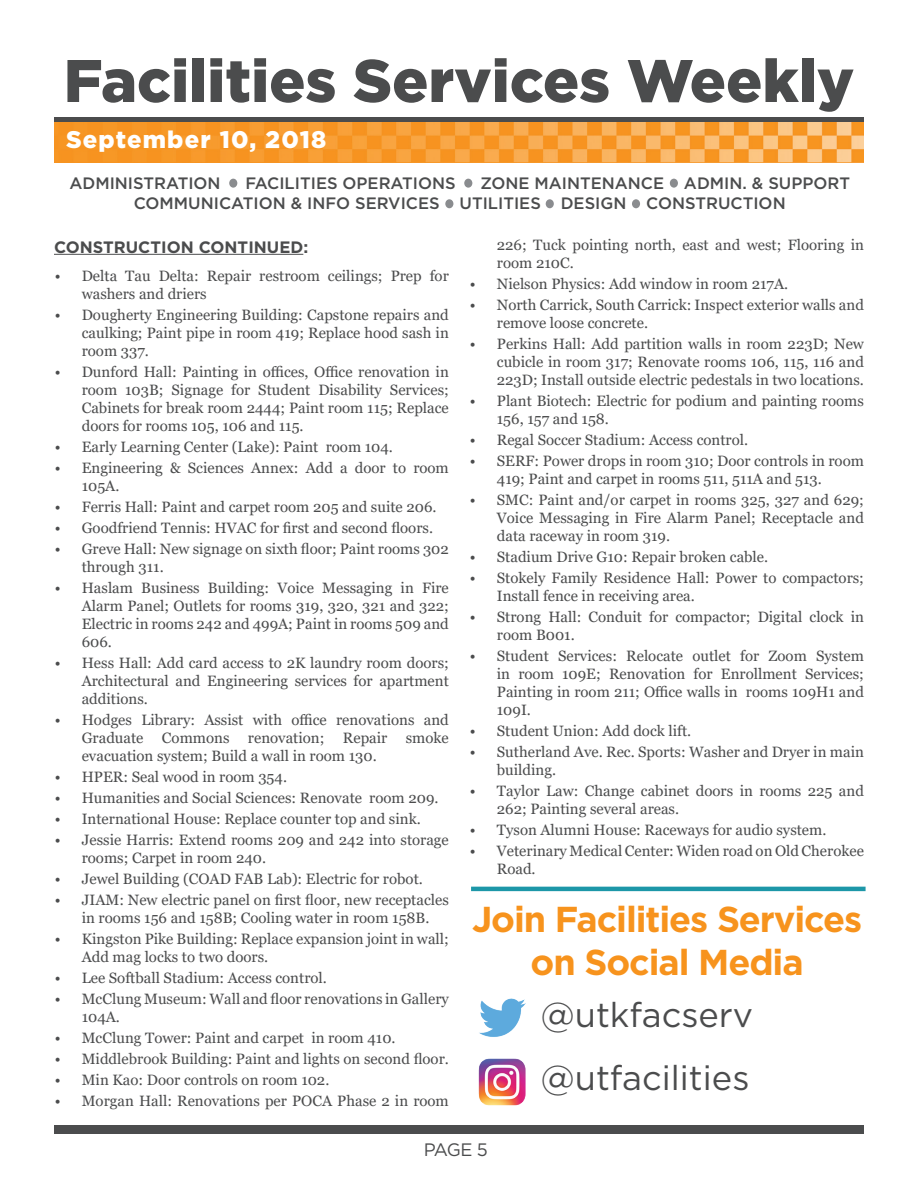
<style>
.page{position:relative;width:918px;height:1188px;background:#fff}
.page>*{position:absolute;margin:0;border:0;box-sizing:border-box;transform-origin:0 0}
.t1{font:900 60px "Gotham";color:#4b4c4d}
.t2{font:700 36px/43.2px "Gotham";letter-spacing:-.03em;color:#f7931d;text-align:center}
.t3{font:34.5px/62.4px "Gotham";color:#4b4c4d}
.t4{font:900 24px "Gotham";letter-spacing:.05em;color:#fff}
.t5{font:18px "Gotham";color:#4b4c4d}
.t6{font:500 16.5px/19.8px "Gotham";color:#4b4c4d}
.t7{font:700 16.5px "Gotham";color:#4b4c4d}
.t8{font:15px/18px "Georgia";color:#4b4c4d}
</style>
<div class="page">
<div style="left:229px;top:179px;width:8px;height:9px;background:#8a8c8f;border-radius:50%"></div>
<div style="left:445px;top:199px;width:8px;height:9px;background:#8a8c8f;border-radius:50%"></div>
<div style="left:670px;top:179px;width:8px;height:9px;background:#8a8c8f;border-radius:50%"></div>
<div style="left:464px;top:179px;width:8px;height:9px;background:#8a8c8f;border-radius:50%"></div>
<div style="left:546px;top:199px;width:8px;height:9px;background:#8a8c8f;border-radius:50%"></div>
<div style="left:632px;top:199px;width:8px;height:9px;background:#8a8c8f;border-radius:50%"></div>
<div style="left:54px;top:1125px;width:810px;height:9px;background:#4b4c4d"></div>
<div style="left:54px;top:117px;width:810px;height:6px;background:#4b4c4d"></div>
<img style="left:54px;top:122px;width:810px;height:40px">
<hr style="left:54px;top:254px;width:249px;height:1px;background:#4b4c4d">
<img style="left:479px;top:998px;width:47px;height:39px">
<img style="left:479px;top:1058px;width:47px;height:47px">
<hr style="left:471px;top:887px;width:395px;height:4px;background:#1d97a8">
<h1 class="t1" style="left:64px;top:39px;width:792px">Facilities Services Weekly</h1>
<h3 class="t4" style="left:66px;top:123px;width:262px">September 10, 2018</h3>
<p class="t6" style="left:69px;top:173px;width:153px">ADMINISTRATION</p>
<p class="t6" style="left:245px;top:173px;width:212px">FACILITIES OPERATIONS</p>
<p class="t6" style="left:134px;top:173px;width:718px;text-indent:347px">ZONE MAINTENANCE ADMIN. &amp; SUPPORT<br>COMMUNICATION &amp; INFO SERVICES UTILITIES DESIGN CONSTRUCTION</p>
<p class="t7" style="left:54px;top:236px;width:256px">CONSTRUCTION CONTINUED:</p>
<p class="t8" style="left:82px;top:268px;width:369px;text-indent:-27px">• Delta Tau Delta: Repair restroom ceilings; Prep for washers and driers</p>
<p class="t8" style="left:82px;top:307px;width:369px;text-align:justify;text-indent:-27px">• Dougherty Engineering Building: Capstone repairs and caulking; Paint pipe in room 419; Replace hood sash in room 337.</p>
<p class="t8" style="left:82px;top:364px;width:369px;text-align:justify;text-indent:-27px">• Dunford Hall: Painting in offices, Office renovation in room 103B; Signage for Student Disability Services; Cabinets for break room 2444; Paint room 115; Replace doors for rooms 105, 106 and 115.</p>
<p class="t8" style="left:55px;top:439px;width:340px">• Early Learning Center (Lake): Paint room 104.</p>
<p class="t8" style="left:82px;top:460px;width:369px;text-indent:-27px">• Engineering &amp; Sciences Annex: Add a door to room<br>105A.</p>
<p class="t8" style="left:55px;top:499px;width:383px">• Ferris Hall: Paint and carpet room 205 and suite 206.</p>
<p class="t8" style="left:55px;top:520px;width:380px">• Goodfriend Tennis: HVAC for first and second floors.</p>
<p class="t8" style="left:82px;top:541px;width:369px;text-indent:-27px">• Greve Hall: New signage on sixth floor; Paint rooms 302 through 311.</p>
<p class="t8" style="left:82px;top:580px;width:369px;text-align:justify;text-indent:-27px">• Haslam Business Building: Voice Messaging in Fire Alarm Panel; Outlets for rooms 319, 320, 321 and 322; Electric in rooms 242 and 499A; Paint in rooms 509 and 606.</p>
<p class="t8" style="left:82px;top:655px;width:369px;text-align:justify;text-indent:-27px">• Hess Hall: Add card access to 2K laundry room doors; Architectural and Engineering services for apartment additions.</p>
<p class="t8" style="left:82px;top:712px;width:369px;text-align:justify;text-indent:-27px">• Hodges Library: Assist with office renovations and Graduate Commons renovation; Repair smoke evacuation system; Build a wall in room 130.</p>
<p class="t8" style="left:55px;top:769px;width:234px">• HPER: Seal wood in room 354.</p>
<p class="t8" style="left:55px;top:790px;width:385px">• Humanities and Social Sciences: Renovate room 209.</p>
<p class="t8" style="left:55px;top:811px;width:368px">• International House: Replace counter top and sink.</p>
<p class="t8" style="left:82px;top:832px;width:369px;text-indent:-27px">• Jessie Harris: Extend rooms 209 and 242 into storage rooms; Carpet in room 240.</p>
<p class="t8" style="left:55px;top:871px;width:370px">• Jewel Building (COAD FAB Lab): Electric for robot.</p>
<p class="t8" style="left:55px;top:892px;width:396px;text-align:center">• JIAM: New electric panel on first floor, new receptacles in rooms 156 and 158B; Cooling water in room 158B.</p>
<p class="t8" style="left:82px;top:931px;width:369px;text-indent:-27px">• Kingston Pike Building: Replace expansion joint in wall;<br>Add mag locks to two doors.</p>
<p class="t8" style="left:55px;top:970px;width:274px">• Lee Softball Stadium: Access control.</p>
<p class="t8" style="left:82px;top:991px;width:369px;text-indent:-27px">• McClung Museum: Wall and floor renovations in Gallery<br>104A.</p>
<p class="t8" style="left:55px;top:1030px;width:342px">• McClung Tower: Paint and carpet in room 410.</p>
<p class="t8" style="left:55px;top:1051px;width:396px">• Middlebrook Building: Paint and lights on second floor.</p>
<p class="t8" style="left:55px;top:1072px;width:276px">• Min Kao: Door controls on room 102.</p>
<p class="t8" style="left:55px;top:1093px;width:396px">• Morgan Hall: Renovations per POCA Phase 2 in room</p>
<p class="t8" style="left:497px;top:236px;width:369px">226; Tuck pointing north, east and west; Flooring in room 210C.</p>
<p class="t8" style="left:470px;top:275px;width:320px">• Nielson Physics: Add window in room 217A.</p>
<p class="t8" style="left:497px;top:296px;width:369px;text-indent:-27px">• North Carrick, South Carrick: Inspect exterior walls and remove loose concrete.</p>
<p class="t8" style="left:497px;top:335px;width:369px;text-align:justify;text-indent:-27px">• Perkins Hall: Add partition walls in room 223D; New cubicle in room 317; Renovate rooms 106, 115, 116 and 223D; Install outside electric pedestals in two locations.</p>
<p class="t8" style="left:497px;top:392px;width:369px;text-indent:-27px">• Plant Biotech: Electric for podium and painting rooms<br>156, 157 and 158.</p>
<p class="t8" style="left:470px;top:431px;width:280px">• Regal Soccer Stadium: Access control.</p>
<p class="t8" style="left:497px;top:452px;width:369px;text-indent:-27px">• SERF: Power drops in room 310; Door controls in room<br>419; Paint and carpet in rooms 511, 511A and 513.</p>
<p class="t8" style="left:497px;top:491px;width:369px;text-align:justify;text-indent:-27px">• SMC: Paint and/or carpet in rooms 325, 327 and 629; Voice Messaging in Fire Alarm Panel; Receptacle and data raceway in room 319.</p>
<p class="t8" style="left:470px;top:548px;width:300px">• Stadium Drive G10: Repair broken cable.</p>
<p class="t8" style="left:497px;top:569px;width:369px;text-indent:-27px">• Stokely Family Residence Hall: Power to compactors;<br>Install fence in receiving area.</p>
<p class="t8" style="left:497px;top:608px;width:369px;text-indent:-27px">• Strong Hall: Conduit for compactor; Digital clock in room B001.</p>
<p class="t8" style="left:497px;top:647px;width:369px;text-align:justify;text-indent:-27px">• Student Services: Relocate outlet for Zoom System in room 109E; Renovation for Enrollment Services; Painting in room 211; Office walls in rooms 109H1 and 109I.</p>
<p class="t8" style="left:470px;top:722px;width:223px">• Student Union: Add dock lift.</p>
<p class="t8" style="left:497px;top:743px;width:369px;text-indent:-27px">• Sutherland Ave. Rec. Sports: Washer and Dryer in main building.</p>
<p class="t8" style="left:497px;top:782px;width:369px;text-indent:-27px">• Taylor Law: Change cabinet doors in rooms 225 and<br>262; Painting several areas.</p>
<p class="t8" style="left:470px;top:821px;width:358px">• Tyson Alumni House: Raceways for audio system.</p>
<p class="t8" style="left:497px;top:842px;width:369px;text-indent:-27px">• Veterinary Medical Center: Widen road on Old Cherokee<br>Road.</p>
<h2 class="t2" style="left:472px;top:897px;width:392px">Join Facilities Services on Social Media</h2>
<h3 class="t3" style="left:541px;top:983px;width:214px">@utkfacserv @utfacilities</h3>
<p class="t5" style="left:424px;top:1138px;width:66px">PAGE 5</p>
</div>
